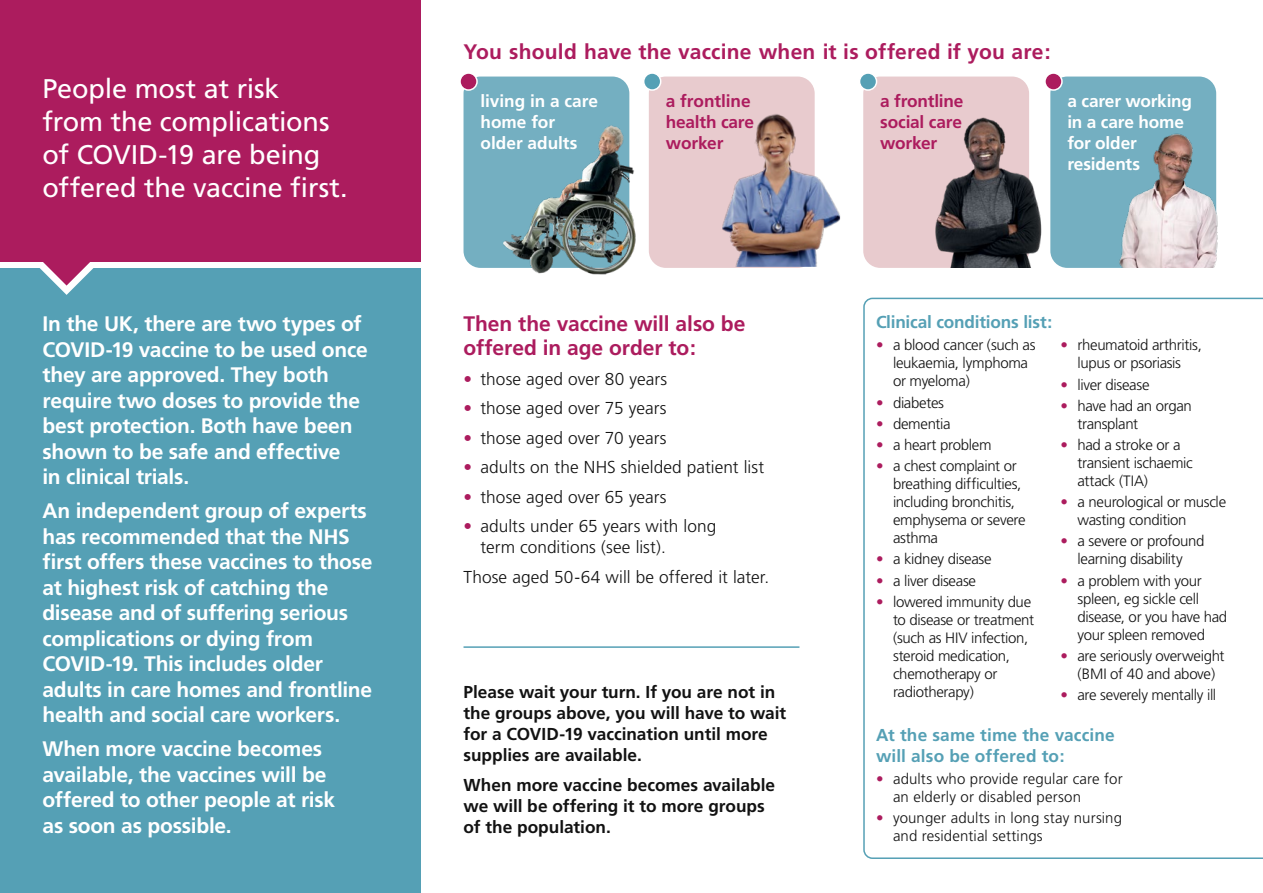
<style>
.page{position:relative;width:1263px;height:893px;background:#fff}
.page>*{position:absolute;margin:0;border:0;box-sizing:border-box;transform-origin:0 0}
.Body{font:27px/33px "Frutiger";letter-spacing:-.005em;color:#fff}
.Body-2{font:700 21px/25.5px "Frutiger";letter-spacing:-.015em;color:#fff}
.Body-3{font:700 21px/24px "Frutiger";color:#ac1c5e}
.Body-4{font:300 17.25px/21px "Frutiger";color:#121212}
.Body-5{font:700 17.25px/21px "Frutiger";color:#121212}
.Body-6{font:700 17.25px/21px "Frutiger";letter-spacing:-.005em;color:#fff}
.Body-7{font:700 17.25px/21px "Frutiger";letter-spacing:.005em;color:#55a0b5}
.Body-8{font:700 17.25px/21px "Frutiger";letter-spacing:-.01em;color:#ac1c5e;text-align:justify}
.t1{font:300 15px/18px "Frutiger";letter-spacing:-.02em;color:#121212}
.t2{font:300 15px/18px "Frutiger";letter-spacing:.01em;color:#121212}
.t3{font:300 15px/18px "Frutiger";letter-spacing:.005em;color:#121212}
.s1{font-weight:700;color:#ac1c5e}
</style>
<div class="page">
<div style="left:0;top:0;width:421px;height:893px;background:#55a0b5"></div>
<div style="left:1050px;top:77px;width:166px;height:191px;background:#74afc1;border-radius:17px"></div>
<img style="left:1116px;top:130px;width:102px;height:138px">
<svg style="left:0;top:261px;width:421px;height:7px;background:#f3dee8"></svg>
<div style="left:0;top:0;width:421px;height:261px;background:#ac1c5e"></div>
<svg style="left:35px;top:261px;width:63px;height:34px"></svg>
<div style="left:463px;top:77px;width:166px;height:191px;background:#74afc1;border-radius:17px"></div>
<div style="left:863px;top:77px;width:166px;height:191px;background:#e8cbce;border-radius:17px"></div>
<div style="left:649px;top:77px;width:166px;height:191px;background:#e8cbce;border-radius:17px"></div>
<div style="left:460px;top:73px;width:17px;height:17px;background:#ac1c5e;border-radius:50%"></div>
<div style="left:459px;top:72px;width:19px;height:19px;border:2px solid #fff;border-radius:50%"></div>
<div style="left:859px;top:73px;width:17px;height:17px;background:#55a0b5;border-radius:50%"></div>
<div style="left:859px;top:72px;width:18px;height:19px;border:2px solid #fff;border-radius:50%"></div>
<div style="left:644px;top:73px;width:17px;height:17px;background:#55a0b5;border-radius:50%"></div>
<div style="left:643px;top:72px;width:18px;height:19px;border:2px solid #fff;border-radius:50%"></div>
<div style="left:1045px;top:73px;width:17px;height:17px;background:#ac1c5e;border-radius:50%"></div>
<div style="left:1044px;top:72px;width:19px;height:19px;border:2px solid #fff;border-radius:50%"></div>
<img style="left:722px;top:101px;width:119px;height:166px">
<img style="left:491px;top:107px;width:169px;height:168px">
<img style="left:935px;top:106px;width:122px;height:162px">
<hr style="left:463px;top:646px;width:336px;height:2px;background:#55a0b5">
<svg style="left:863px;top:298px;width:400px;height:561px"></svg>
<p class="Body" style="left:43px;top:71px;width:307px">People most at risk<br>from the complications of COVID-19 are being offered the vaccine first.</p>
<p class="Body-2" style="left:43px;top:311px;width:327px">In the UK, there are two types of<br>COVID-19 vaccine to be used once they are approved. They both require two doses to provide the best protection. Both have been shown to be safe and effective<br>in clinical trials.</p>
<p class="Body-2" style="left:43px;top:498px;width:332px">An independent group of experts has recommended that the NHS first offers these vaccines to those at highest risk of catching the disease and of suffering serious complications or dying from<br>COVID-19. This includes older adults in care homes and frontline health and social care workers.</p>
<p class="Body-2" style="left:43px;top:736px;width:294px">When more vaccine becomes available, the vaccines will be offered to other people at risk as soon as possible.</p>
<p class="Body-3" style="left:463px;top:39px;width:588px">You should have the vaccine when it is offered if you are:</p>
<p class="Body-6" style="left:480px;top:90px;width:119px">living in a care home for older adults</p>
<p class="Body-8" style="left:880px;top:90px;width:85px">a frontline social care worker</p>
<p class="Body-8" style="left:666px;top:90px;width:90px;text-align:left">a frontline health care worker</p>
<p class="Body-6" style="left:1067px;top:90px;width:126px">a carer working in a care home for older residents</p>
<p class="Body-3" style="left:463px;top:311px;width:284px">Then the vaccine will also be offered in age order to:</p>
<p class="Body-4" style="left:463px;top:368px;width:205px"><span class="s1">•</span> those aged over 80 years</p>
<p class="Body-4" style="left:463px;top:397px;width:204px"><span class="s1">•</span> those aged over 75 years</p>
<p class="Body-4" style="left:463px;top:427px;width:204px"><span class="s1">•</span> those aged over 70 years</p>
<p class="Body-4" style="left:463px;top:457px;width:302px"><span class="s1">•</span> adults on the NHS shielded patient list</p>
<p class="Body-4" style="left:463px;top:486px;width:205px"><span class="s1">•</span> those aged over 65 years</p>
<p class="Body-4" style="left:480px;top:516px;width:237px;text-indent:-17px"><span class="s1">•</span> adults under 65 years with long term conditions (see list).</p>
<p class="Body-4" style="left:463px;top:566px;width:307px">Those aged 50-64 will be offered it later.</p>
<p class="Body-5" style="left:463px;top:681px;width:324px">Please wait your turn. If you are not in the groups above, you will have to wait for a COVID-19 vaccination until more supplies are available.</p>
<p class="Body-5" style="left:463px;top:774px;width:313px">When more vaccine becomes available we will be offering it to more groups of the population.</p>
<p class="Body-7" style="left:876px;top:311px;width:178px">Clinical conditions list:</p>
<p class="t1" style="left:893px;top:336px;width:144px;text-indent:-17px"><span class="s1">•</span> a blood cancer (such as leukaemia, lymphoma or myeloma)</p>
<p class="t1" style="left:876px;top:393px;width:70px"><span class="s1">•</span> diabetes</p>
<p class="t1" style="left:876px;top:414px;width:76px"><span class="s1">•</span> dementia</p>
<p class="t1" style="left:876px;top:436px;width:117px"><span class="s1">•</span> a heart problem</p>
<p class="t1" style="left:893px;top:457px;width:134px;text-indent:-17px"><span class="s1">•</span> a chest complaint or breathing difficulties, including bronchitis, emphysema or severe asthma</p>
<p class="t1" style="left:876px;top:550px;width:117px"><span class="s1">•</span> a kidney disease</p>
<p class="t1" style="left:876px;top:571px;width:102px"><span class="s1">•</span> a liver disease</p>
<p class="t1" style="left:893px;top:592px;width:143px;text-indent:-17px"><span class="s1">•</span> lowered immunity due to disease or treatment (such as HIV infection, steroid medication, chemotherapy or radiotherapy)</p>
<p class="t1" style="left:1060px;top:336px;width:143px;text-align:center"><span class="s1">•</span> rheumatoid arthritis, lupus or psoriasis</p>
<p class="t1" style="left:1060px;top:375px;width:91px"><span class="s1">•</span> liver disease</p>
<p class="t1" style="left:1077px;top:396px;width:116px;text-indent:-17px"><span class="s1">•</span> have had an organ transplant</p>
<p class="t1" style="left:1077px;top:436px;width:117px;text-indent:-17px"><span class="s1">•</span> had a stroke or a transient ischaemic attack (TIA)</p>
<p class="t1" style="left:1077px;top:493px;width:150px;text-indent:-17px"><span class="s1">•</span> a neurological or muscle wasting condition</p>
<p class="t1" style="left:1060px;top:532px;width:145px;text-align:center"><span class="s1">•</span> a severe or profound learning disability</p>
<p class="t1" style="left:1077px;top:571px;width:151px;text-indent:-17px"><span class="s1">•</span> a problem with your spleen, eg sickle cell disease, or you have had your spleen removed</p>
<p class="t1" style="left:1060px;top:646px;width:166px;text-align:center"><span class="s1">•</span> are seriously overweight (BMI of 40 and above)</p>
<p class="t1" style="left:1060px;top:686px;width:157px"><span class="s1">•</span> are severely mentally ill</p>
<p class="Body-7" style="left:876px;top:724px;width:240px">At the same time the vaccine will also be offered to:</p>
<p class="t2" style="left:893px;top:770px;width:231px;text-indent:-17px"><span class="s1">•</span> adults who provide regular care for an elderly or disabled person</p>
<p class="t3" style="left:893px;top:809px;width:231px;text-indent:-17px"><span class="s1">•</span> younger adults in long stay nursing and residential settings</p>
</div>
